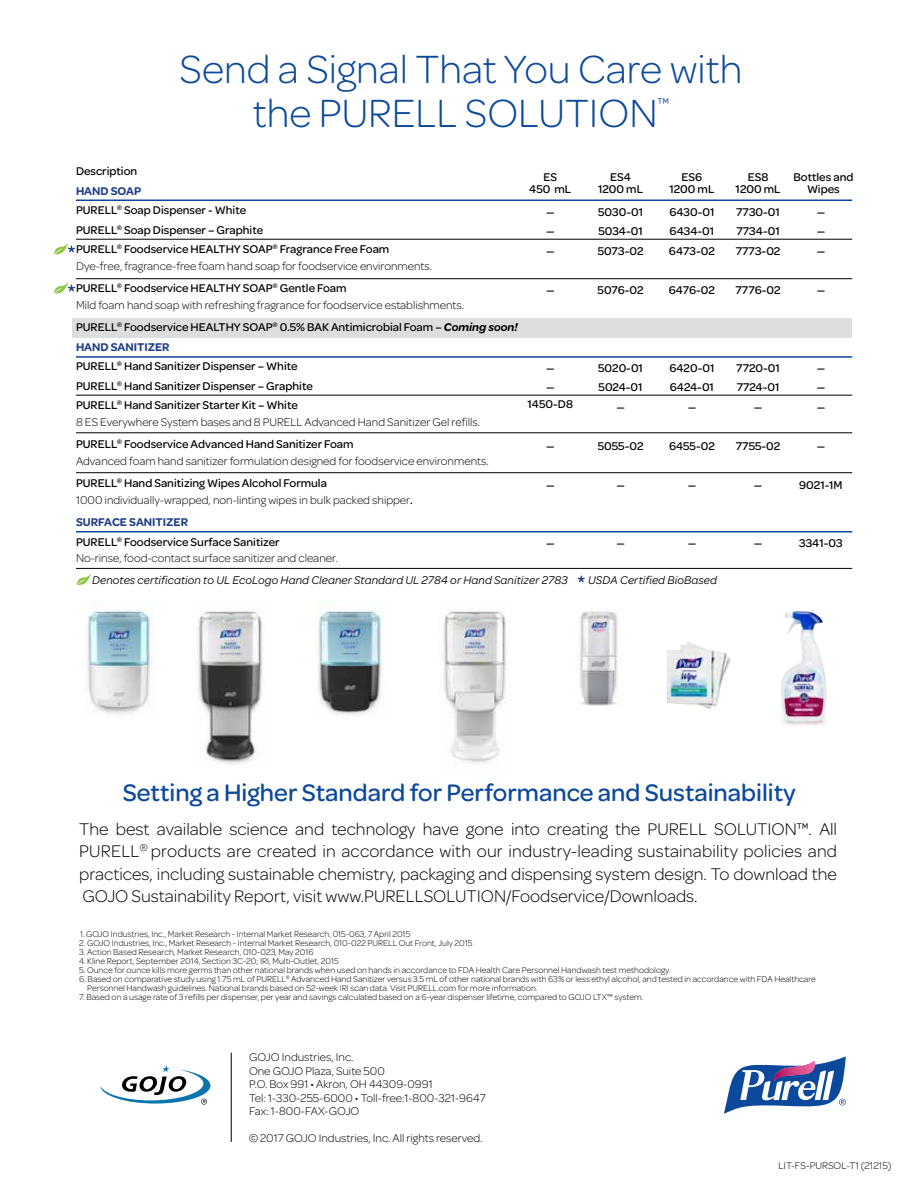
<style>
.page{position:relative;width:918px;height:1188px;background:#fff}
.page>*{position:absolute;margin:0;border:0;box-sizing:border-box;transform-origin:0 0}
.t1{font:300 42px/43.5px "Omnes";color:#0c499c;text-align:center}
.t2{font:500 25.5px "Omnes";color:#0c499c}
.t3{font:300 18px/22.5px "Omnes";color:#000;text-align:justify}
.t4{font:300 18px "Omnes";color:#0c499c}
.t5{font:300 12px/22.5px "Omnes";color:#000}
.t6{font:500 12px/19.5px "Omnes";color:#000;text-align:center}
.t7{font:italic 12px "Omnes";letter-spacing:.01em;color:#000}
.t8{font:300 10.5px "Omnes";color:#000}
.t9{font:300 9px/9px "Omnes";color:#000}
.s1{font-weight:600;color:#1f3d87}
.s2{font-weight:500}
.s3{font-weight:600;font-style:italic}
</style>
<div class="page">
<div style="left:72px;top:318px;width:779px;height:19px;background:#dcddde"></div>
<hr style="left:76px;top:531px;width:776px;height:2px;background:#0c499c">
<hr style="left:76px;top:568px;width:776px;height:1px;background:#000">
<hr style="left:76px;top:356px;width:776px;height:2px;background:#0c499c">
<hr style="left:76px;top:239px;width:776px;height:1px;background:#000">
<hr style="left:76px;top:278px;width:776px;height:1px;background:#000">
<hr style="left:76px;top:395px;width:776px;height:1px;background:#000">
<hr style="left:76px;top:433px;width:776px;height:1px;background:#000">
<hr style="left:76px;top:472px;width:776px;height:1px;background:#000">
<hr style="left:76px;top:200px;width:776px;height:1px;background:#0c499c">
<svg style="left:100px;top:1066px;width:110px;height:39px"></svg>
<hr style="left:231px;top:1053px;width:1px;height:89px;background:#000">
<svg style="left:724px;top:1056px;width:122px;height:58px"></svg>
<img style="left:87px;top:610px;width:64px;height:104px">
<img style="left:198px;top:611px;width:65px;height:154px">
<img style="left:316px;top:609px;width:66px;height:106px">
<img style="left:444px;top:609px;width:63px;height:155px">
<img style="left:781px;top:611px;width:46px;height:115px">
<img style="left:667px;top:642px;width:64px;height:67px">
<img style="left:580px;top:610px;width:38px;height:96px">
<svg style="left:54px;top:282px;width:21px;height:11px"></svg>
<svg style="left:54px;top:243px;width:21px;height:11px"></svg>
<svg style="left:77px;top:573px;width:14px;height:12px"></svg>
<svg style="left:578px;top:576px;width:7px;height:6px"></svg>
<h1 class="t1" style="left:180px;top:46px;width:564px">Send a Signal That You Care with the PURELL SOLUTION</h1>
<h3 class="t4" style="left:658px;top:92px;width:13px">™</h3>
<h3 class="t6" style="left:76px;top:161px;width:63px">Description</h3>
<h3 class="t6" style="left:76px;top:180px;width:315px;text-align:left"><span class="s1">HAND SOAP<br></span>PURELL<sup>®</sup> Soap Dispenser - White<br>PURELL<sup>®</sup> Soap Dispenser – Graphite<br>PURELL<sup>®</sup> Foodservice HEALTHY SOAP<sup>®</sup> Fragrance Free Foam</h3>
<h3 class="t5" style="left:76px;top:254px;width:358px">Dye-free, fragrance-free foam hand soap for foodservice environments.<br><span class="s2">PURELL</span><sup>®</sup> <span class="s2">Foodservice HEALTHY SOAP</span><sup>®</sup> <span class="s2">Gentle Foam</span></h3>
<h3 class="t5" style="left:76px;top:293px;width:443px">Mild foam hand soap with refreshing fragrance for foodservice establishments.<br><span class="s2">PURELL</span><sup>®</sup> <span class="s2">Foodservice HEALTHY SOAP</span><sup>®</sup> <span class="s2">0.5% BAK Antimicrobial Foam –</span> <span class="s3">Coming soon!</span></h3>
<h3 class="t6" style="left:76px;top:336px;width:238px;text-align:left"><span class="s1">HAND SANITIZER<br></span>PURELL<sup>®</sup> Hand Sanitizer Dispenser – White PURELL<sup>®</sup> Hand Sanitizer Dispenser – Graphite PURELL<sup>®</sup> Hand Sanitizer Starter Kit – White</h3>
<h3 class="t5" style="left:76px;top:410px;width:406px">8 ES Everywhere System bases and 8 PURELL Advanced Hand Sanitizer Gel refills.<br><span class="s2">PURELL</span><sup>®</sup> <span class="s2">Foodservice Advanced Hand Sanitizer Foam</span></h3>
<h3 class="t5" style="left:76px;top:449px;width:414px">Advanced foam hand sanitizer formulation designed for foodservice environments.<br><span class="s2">PURELL</span><sup>®</sup> <span class="s2">Hand Sanitizing Wipes Alcohol Formula</span></h3>
<h3 class="t5" style="left:76px;top:488px;width:338px">1000 individually-wrapped, non-linting wipes in bulk packed shipper<span class="s2">.<br></span><span class="s1">SURFACE SANITIZER</span></h3>
<h3 class="t5" style="left:76px;top:533px;width:263px;line-height:16.5px"><span class="s2">PURELL</span><sup>®</sup> <span class="s2">Foodservice Surface Sanitizer<br></span>No-rinse, food-contact surface sanitizer and cleaner.</h3>
<h3 class="t6" style="left:529px;top:170px;width:44px;line-height:12px">ES<br>450 mL</h3>
<h3 class="t6" style="left:670px;top:170px;width:46px;line-height:12px">ES6<br>1200 mL</h3>
<h3 class="t6" style="left:736px;top:170px;width:46px;line-height:12px">ES8<br>1200 mL</h3>
<h3 class="t6" style="left:793px;top:170px;width:61px;line-height:12px">Bottles and<br>Wipes</h3>
<h3 class="t6" style="left:598px;top:170px;width:46px;line-height:12px">ES4<br>1200 mL</h3>
<h3 class="t6" style="left:546px;top:201px;width:10px;text-align:justify">— — —</h3>
<h3 class="t6" style="left:546px;top:279px;width:10px">—</h3>
<h3 class="t6" style="left:598px;top:201px;width:47px;text-align:justify">5030-01<br>5034-01<br>5073-02</h3>
<h3 class="t6" style="left:598px;top:279px;width:47px">5076-02</h3>
<h3 class="t6" style="left:669px;top:201px;width:47px;text-align:justify">6430-01<br>6434-01<br>6473-02</h3>
<h3 class="t6" style="left:669px;top:279px;width:48px">6476-02</h3>
<h3 class="t6" style="left:736px;top:201px;width:46px;text-align:justify">7730-01<br>7734-01<br>7773-02</h3>
<h3 class="t6" style="left:736px;top:279px;width:46px">7776-02</h3>
<h3 class="t6" style="left:817px;top:201px;width:10px;text-align:justify">— — —</h3>
<h3 class="t6" style="left:817px;top:279px;width:10px">—</h3>
<h3 class="t6" style="left:546px;top:357px;width:10px;text-align:left">— —</h3>
<h3 class="t6" style="left:528px;top:393px;width:47px">1450-D8</h3>
<h3 class="t6" style="left:546px;top:435px;width:10px">—</h3>
<h3 class="t6" style="left:546px;top:474px;width:10px">—</h3>
<h3 class="t6" style="left:546px;top:533px;width:10px">—</h3>
<h3 class="t6" style="left:598px;top:357px;width:46px">5020-01<br>5024-01 —</h3>
<h3 class="t6" style="left:598px;top:435px;width:47px">5055-02</h3>
<h3 class="t6" style="left:616px;top:474px;width:10px">—</h3>
<h3 class="t6" style="left:616px;top:533px;width:10px">—</h3>
<h3 class="t6" style="left:669px;top:357px;width:46px">6420-01<br>6424-01 —</h3>
<h3 class="t6" style="left:669px;top:435px;width:47px">6455-02</h3>
<h3 class="t6" style="left:688px;top:474px;width:10px">—</h3>
<h3 class="t6" style="left:688px;top:533px;width:10px">—</h3>
<h3 class="t6" style="left:736px;top:357px;width:45px">7720-01<br>7724-01 —</h3>
<h3 class="t6" style="left:736px;top:435px;width:46px">7755-02</h3>
<h3 class="t6" style="left:754px;top:474px;width:10px">—</h3>
<h3 class="t6" style="left:817px;top:357px;width:10px;text-align:justify">— — —</h3>
<h3 class="t6" style="left:817px;top:435px;width:10px">—</h3>
<h3 class="t6" style="left:799px;top:474px;width:45px">9021-1M</h3>
<h3 class="t6" style="left:754px;top:533px;width:10px">—</h3>
<h3 class="t6" style="left:799px;top:533px;width:45px">3341-03</h3>
<h3 class="t7" style="left:92px;top:572px;width:477px">Denotes certification to UL EcoLogo Hand Cleaner Standard UL 2784 or Hand Sanitizer 2783</h3>
<h3 class="t7" style="left:588px;top:572px;width:130px">USDA Certified BioBased</h3>
<h2 class="t2" style="left:123px;top:775px;width:675px">Setting a Higher Standard for Performance and Sustainability</h2>
<p class="t3" style="left:79px;top:817px;width:759px">The best available science and technology have gone into creating the PURELL SOLUTION™. All PURELL<sup>R</sup> products are created in accordance with our industry-leading sustainability policies and practices, including sustainable chemistry, packaging and dispensing system design. To download the GOJO Sustainability Report, visit www.PURELLSOLUTION/Foodservice/Downloads.</p>
<p class="t9" style="left:80px;top:929px;width:332px">1. GOJO Industries, Inc., Market Research - Internal Market Research, 015-063, 7 April 2015</p>
<p class="t9" style="left:79px;top:938px;width:395px">2. GOJO Industries, Inc., Market Research - Internal Market Research, 010-022 PURELL Out Front, July 2015</p>
<p class="t9" style="left:79px;top:947px;width:236px">3. Action Based Research, Market Research, 010-023, May 2016</p>
<p class="t9" style="left:79px;top:956px;width:261px">4. Kline Report, September 2014, Section 3C-20; IRI, Multi-Outlet, 2015</p>
<p class="t9" style="left:79px;top:965px;width:593px">5. Ounce for ounce kills more germs than other national brands when used on hands in accordance to FDA Health Care Personnel Handwash test methodology.</p>
<p class="t9" style="left:87px;top:974px;width:730px;text-indent:-8px">6. Based on comparative study using 1.75 mL of PURELL<sup>®</sup> Advanced Hand Sanitizer versus 3.5 mL of other national brands with 63% or less ethyl alcohol, and tested in accordance with FDA Healthcare<br>Personnel Handwash guidelines. National brands based on 52-week IRI scan data. Visit PURELL.com for more information.</p>
<p class="t9" style="left:79px;top:992px;width:566px">7. Based on a usage rate of 3 refills per dispenser, per year and savings calculated based on a 6-year dispenser lifetime, compared to GOJO LTX™ system.</p>
<h3 class="t5" style="left:249px;top:1050px;width:238px;line-height:13.5px">GOJO Industries, Inc.<br>One GOJO Plaza, Suite 500<br>P.O. Box 991 • Akron, OH 44309-0991<br>Tel: 1-330-255-6000 • Toll-free:1-800-321-9647<br>Fax: 1-800-FAX-GOJO</h3>
<h3 class="t5" style="left:249px;top:1127px;width:235px">C 2017 GOJO Industries, Inc. All rights reserved.</h3>
<p class="t8" style="left:778px;top:1159px;width:115px">LIT-FS-PURSOL-T1 (21215)</p>
</div>
